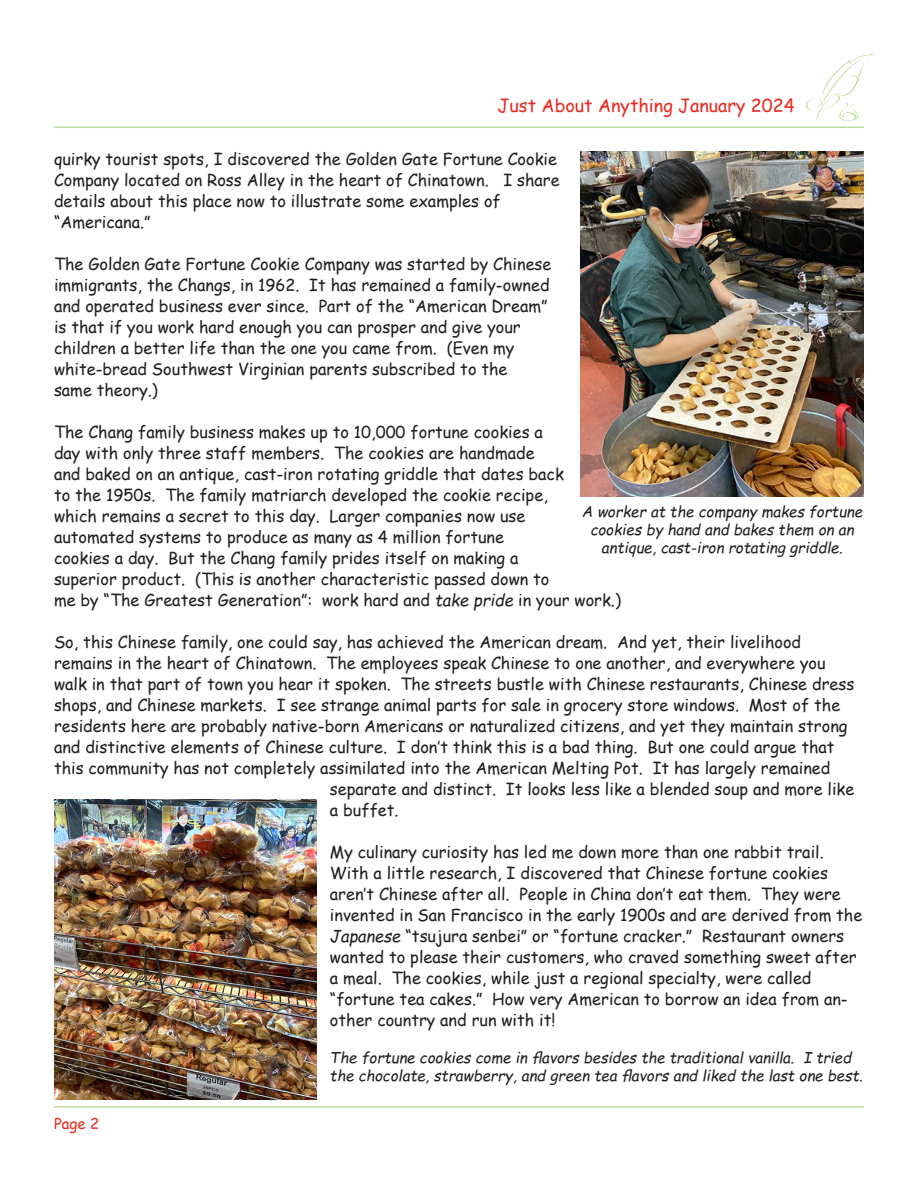
<style>
.page{position:relative;width:918px;height:1188px;background:#fff}
.page>*{position:absolute;margin:0;border:0;box-sizing:border-box;transform-origin:0 0}
.t1{font:18px "Comic Sans MS";color:#e82e23}
.t2{font:16.5px/21px "Comic Sans MS";color:#231f20}
.t3{font:italic 15px/18px "Comic Sans MS";color:#231f20;text-align:center}
.t4{font:15px "Comic Sans MS";color:#e82e23}
.s1{font-style:italic}
</style>
<div class="page">
<svg style="left:806px;top:54px;width:68px;height:68px"></svg>
<hr style="left:54px;top:127px;width:810px;height:1px;background:#bedd9b">
<hr style="left:54px;top:1106px;width:810px;height:2px;background:#bedd9b">
<img style="left:580px;top:152px;width:284px;height:345px">
<img style="left:54px;top:799px;width:262px;height:300px">
<p class="t1" style="left:498px;top:92px;width:299px">Just About Anything January 2024</p>
<p class="t2" style="left:54px;top:147px;width:507px">quirky tourist spots, I discovered the Golden Gate Fortune Cookie<br>Company located on Ross Alley in the heart of Chinatown. I share details about this place now to illustrate some examples of</p>
<p class="t2" style="left:54px;top:210px;width:98px">“Americana.”</p>
<p class="t2" style="left:54px;top:252px;width:499px;text-align:justify">The Golden Gate Fortune Cookie Company was started by Chinese immigrants, the Changs, in 1962. It has remained a family-owned and operated business ever since. Part of the “American Dream”</p>
<p class="t2" style="left:54px;top:315px;width:468px">is that if you work hard enough you can prosper and give your</p>
<p class="t2" style="left:54px;top:336px;width:462px">children a better life than the one you came from. (Even my white-bread Southwest Virginian parents subscribed to the</p>
<p class="t2" style="left:54px;top:378px;width:105px">same theory.)</p>
<p class="t2" style="left:54px;top:420px;width:511px">The Chang family business makes up to 10,000 fortune cookies a day with only three staff members. The cookies are handmade and baked on an antique, cast-iron rotating griddle that dates back to the 1950s. The family matriarch developed the cookie recipe, which remains a secret to this day. Larger companies now use</p>
<p class="t2" style="left:54px;top:525px;width:452px">automated systems to produce as many as 4 million fortune</p>
<p class="t2" style="left:54px;top:546px;width:466px">cookies a day. But the Chang family prides itself on making a</p>
<p class="t2" style="left:54px;top:567px;width:568px">superior product. (This is another characteristic passed down to<br>me by “The Greatest Generation”: work hard and <span class="s1">take pride</span> in your work.)</p>
<p class="t2" style="left:54px;top:630px;width:749px">So, this Chinese family, one could say, has achieved the American dream. And yet, their livelihood</p>
<p class="t2" style="left:54px;top:651px;width:773px">remains in the heart of Chinatown. The employees speak Chinese to one another, and everywhere you</p>
<p class="t2" style="left:54px;top:672px;width:802px">walk in that part of town you hear it spoken. The streets bustle with Chinese restaurants, Chinese dress</p>
<p class="t2" style="left:54px;top:693px;width:788px">shops, and Chinese markets. I see strange animal parts for sale in grocery store windows. Most of the</p>
<p class="t2" style="left:54px;top:714px;width:795px">residents here are probably native-born Americans or naturalized citizens, and yet they maintain strong</p>
<p class="t2" style="left:54px;top:735px;width:782px">and distinctive elements of Chinese culture. I don’t think this is a bad thing. But one could argue that</p>
<p class="t2" style="left:54px;top:756px;width:778px">this community has not completely assimilated into the American Melting Pot. It has largely remained</p>
<p class="t2" style="left:330px;top:777px;width:526px">separate and distinct. It looks less like a blended soup and more like</p>
<p class="t2" style="left:330px;top:798px;width:70px">a buffet.</p>
<p class="t2" style="left:330px;top:840px;width:534px">My culinary curiosity has led me down more than one rabbit trail.<br>With a little research, I discovered that Chinese fortune cookies aren’t Chinese after all. People in China don’t eat them. They were invented in San Francisco in the early 1900s and are derived from the <span class="s1">Japanese</span> “tsujura senbei” or “fortune cracker.” Restaurant owners wanted to please their customers, who craved something sweet after a meal. The cookies, while just a regional specialty, were called</p>
<p class="t2" style="left:330px;top:987px;width:519px">“fortune tea cakes.” How very American to borrow an idea from an&shy;other country and run with it!</p>
<p class="t3" style="left:582px;top:503px;width:282px">A worker at the company makes fortune cookies by hand and bakes them on an</p>
<p class="t3" style="left:602px;top:539px;width:243px">antique, cast-iron rotating griddle.</p>
<p class="t4" style="left:54px;top:1112px;width:47px">Page 2</p>
<p class="t3" style="left:330px;top:1048px;width:534px;text-align:left">The fortune cookies come in flavors besides the traditional vanilla. I tried the chocolate, strawberry, and green tea flavors and liked the last one best.</p>
</div>
